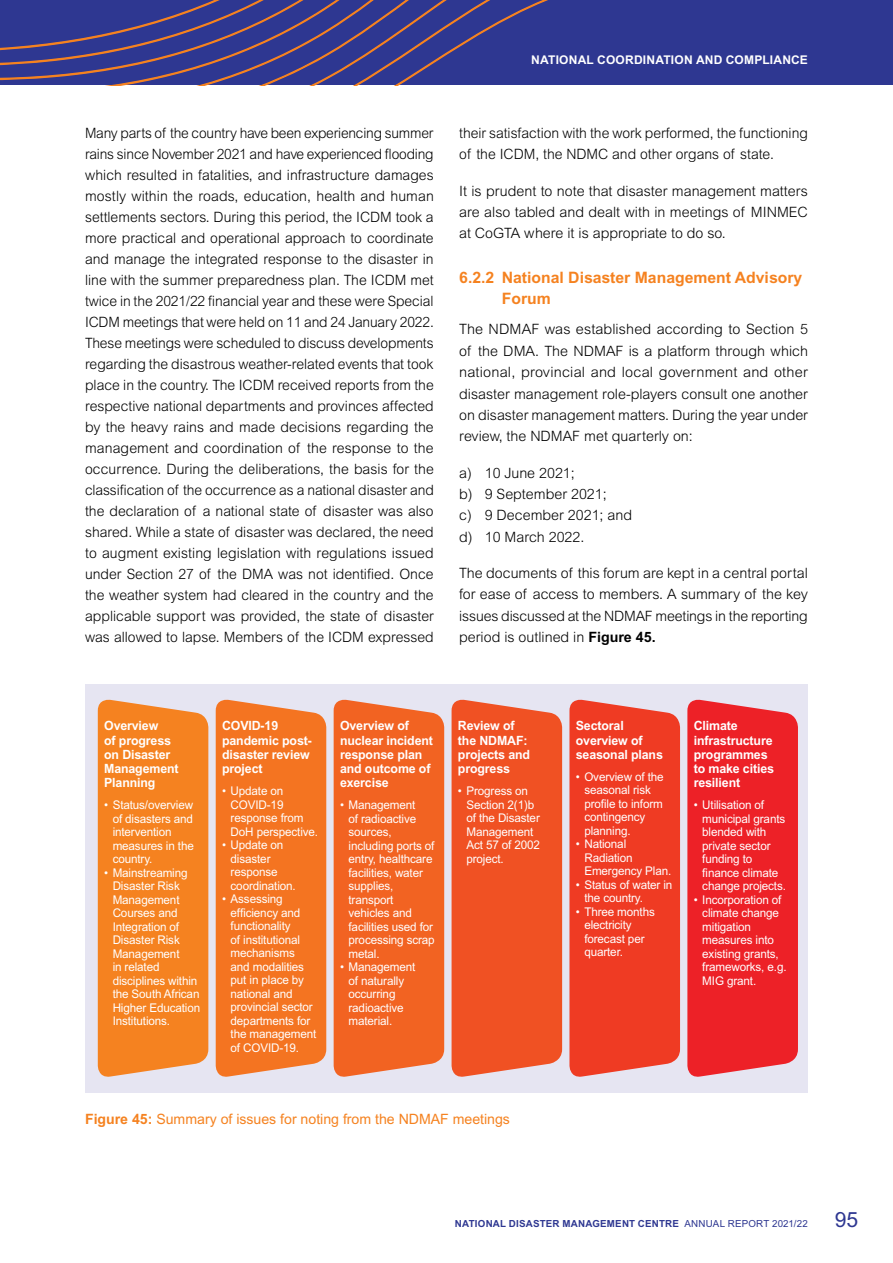
<style>
.page{position:relative;width:893px;height:1263px;background:#fff}
.page>*{position:absolute;margin:0;border:0;box-sizing:border-box;transform-origin:0 0}
.t1{font:21px "Arial MT Std";color:#2e3791}
.t2{font:700 15.75px/21.3px "Arial MT Std";color:#f58220}
.t3{font:300 14.25px/21px "Arial MT Std";color:#000;text-align:justify}
.t4{font:14.25px "Arial MT Std";color:#f58220}
.t5{font:700 12.75px/14.2px "Arial MT Std";letter-spacing:-.01em;color:#fff}
.t6{font:12px/13.5px "Arial MT Std";letter-spacing:-.01em;color:#fff}
.t7{font:700 12px "Arial MT Std";letter-spacing:.015em;color:#fff}
.t8{font:700 9.75px "Arial MT Std";letter-spacing:.025em;color:#2e3791}
.s1{font-weight:700}
.s2{font-weight:400}
</style>
<div class="page">
<div style="left:0;top:0;width:893px;height:85px;background:#2e3791"></div>
<svg style="left:0;top:0;width:548px;height:85px"></svg>
<div style="left:85px;top:684px;width:723px;height:408px;background:#e6e5f2"></div>
<div style="left:98px;top:699px;width:110px;height:378px;background:#f58220"></div>
<div style="left:216px;top:699px;width:110px;height:378px;background:#f47421"></div>
<div style="left:334px;top:699px;width:110px;height:378px;background:#f26322"></div>
<div style="left:452px;top:699px;width:110px;height:378px;background:#f05123"></div>
<div style="left:569px;top:699px;width:111px;height:378px;background:#ef3b23"></div>
<div style="left:687px;top:699px;width:111px;height:378px;background:#ed2127"></div>
<p class="t7" style="left:531px;top:53px;width:278px">NATIONAL COORDINATION AND COMPLIANCE</p>
<p class="t3" style="left:85px;top:122px;width:350px">Many parts of the country have been experiencing summer rains since November 2021 and have experienced flooding which resulted in fatalities, and infrastructure damages mostly within the roads, education, health and human settlements sectors. During this period, the ICDM took a more practical and operational approach to coordinate and manage the integrated response to the disaster in line with the summer preparedness plan. The ICDM met twice in the 2021/22 financial year and these were Special ICDM meetings that were held on 11 and 24 January 2022.<br>These meetings were scheduled to discuss developments regarding the disastrous weather-related events that took place in the country. The ICDM received reports from the respective national departments and provinces affected by the heavy rains and made decisions regarding the management and coordination of the response to the occurrence. During the deliberations, the basis for the classification of the occurrence as a national disaster and the declaration of a national state of disaster was also shared. While a state of disaster was declared, the need to augment existing legislation with regulations issued under Section 27 of the DMA was not identified. Once the weather system had cleared in the country and the applicable support was provided, the state of disaster was allowed to lapse. Members of the ICDM expressed</p>
<p class="t3" style="left:459px;top:122px;width:350px;line-height:21.5px">their satisfaction with the work performed, the functioning of the ICDM, the NDMC and other organs of state.</p>
<p class="t3" style="left:459px;top:180px;width:350px">It is prudent to note that disaster management matters are also tabled and dealt with in meetings of MINMEC at CoGTA where it is appropriate to do so.</p>
<p class="t2" style="left:502px;top:267px;width:302px;text-indent:-43px">6.2.2 National Disaster Management Advisory<br>Forum</p>
<p class="t3" style="left:459px;top:319px;width:350px;line-height:21.5px">The NDMAF was established according to Section 5 of the DMA. The NDMAF is a platform through which national, provincial and local government and other disaster management role-players consult one another on disaster management matters. During the year under review, the NDMAF met quarterly on:</p>
<p class="t3" style="left:459px;top:462px;width:174px;text-align:left">a) 10 June 2021;<br>b) 9 September 2021;<br>c) 9 December 2021; and d) 10 March 2022.</p>
<p class="t3" style="left:459px;top:562px;width:350px;line-height:21.5px">The documents of this forum are kept in a central portal for ease of access to members. A summary of the key issues discussed at the NDMAF meetings in the reporting period is outlined in <span class="s1">Figure 45.</span></p>
<p class="t5" style="left:104px;top:718px;width:76px">Overview<br>of progress on Disaster<br>Management<br>Planning</p>
<p class="t6" style="left:113px;top:798px;width:83px;text-indent:-9px">• Status/overview of disasters and intervention measures in the country.</p>
<p class="t6" style="left:113px;top:866px;width:89px;text-indent:-9px">• Mainstreaming<br>Disaster Risk<br>Management<br>Courses and<br>Integration of<br>Disaster Risk<br>Management<br>in related disciplines within the South African<br>Higher Education<br>Institutions.</p>
<p class="t5" style="left:222px;top:718px;width:91px">COVID-19 pandemic post&shy;disaster review project</p>
<p class="t6" style="left:231px;top:784px;width:89px;text-indent:-9px">• Update on<br>COVID-19 response from<br>DoH perspective.</p>
<p class="t6" style="left:231px;top:838px;width:67px;text-indent:-9px">• Update on disaster response coordination.</p>
<p class="t6" style="left:231px;top:892px;width:87px;text-indent:-9px">• Assessing efficiency and functionality<br>of institutional mechanisms and modalities put in place by national and provincial sector departments for the management of COVID-19.</p>
<p class="t5" style="left:340px;top:718px;width:94px">Overview of nuclear incident response plan and outcome of exercise</p>
<p class="t6" style="left:349px;top:798px;width:88px;text-indent:-9px">• Management<br>of radioactive sources, including ports of entry, healthcare facilities, water supplies, transport vehicles and facilities used for processing scrap metal.</p>
<p class="t6" style="left:349px;top:960px;width:68px;text-indent:-9px">• Management of naturally occurring radioactive material.</p>
<p class="t5" style="left:458px;top:718px;width:74px">Review of the NDMAF: projects and progress</p>
<p class="t6" style="left:466px;top:784px;width:75px;text-indent:-9px">• Progress on<br>Section 2(1)b of the Disaster<br>Management<br>Act 57 of 2002 project.</p>
<p class="t4" style="left:85px;top:1110px;width:426px"><span class="s1">Figure 45:</span> Summary of issues for noting from the NDMAF meetings</p>
<p class="t5" style="left:576px;top:718px;width:89px">Sectoral overview of seasonal plans</p>
<p class="t6" style="left:584px;top:770px;width:81px;text-indent:-9px">• Overview of the seasonal risk profile to inform contingency planning.</p>
<p class="t6" style="left:584px;top:837px;width:88px;text-indent:-9px">• National<br>Radiation<br>Emergency Plan.</p>
<p class="t6" style="left:584px;top:878px;width:89px;text-indent:-9px">• Status of water in the country.</p>
<p class="t6" style="left:584px;top:905px;width:72px;text-indent:-9px">• Three months electricity forecast per quarter.</p>
<p class="t5" style="left:694px;top:718px;width:82px">Climate infrastructure programmes to make cities resilient</p>
<p class="t6" style="left:702px;top:798px;width:85px;text-indent:-9px">• Utilisation of municipal grants blended with private sector funding to finance climate change projects.</p>
<p class="t6" style="left:702px;top:893px;width:86px;text-indent:-9px">• Incorporation of climate change mitigation measures into existing grants, frameworks, e.g.<br>MIG grant.</p>
<p class="t8" style="left:455px;top:1218px;width:355px">NATIONAL DISASTER MANAGEMENT CENTRE <span class="s2">ANNUAL REPORT 2021/22</span></p>
<h1 class="t1" style="left:835px;top:1208px;width:25px">95</h1>
</div>
